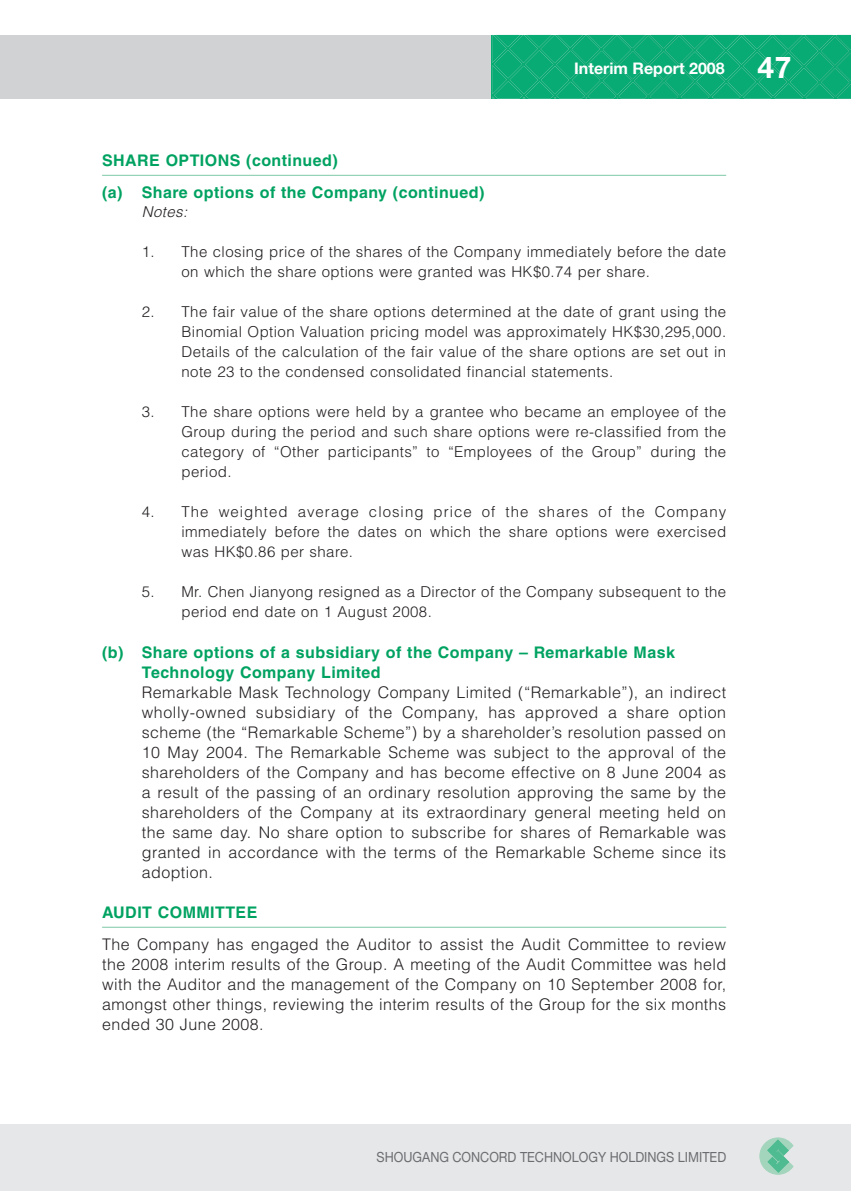
<style>
.page{position:relative;width:851px;height:1191px;background:#fff}
.page>*{position:absolute;margin:0;border:0;box-sizing:border-box;transform-origin:0 0}
.t1{font:300 16px/20px "Helvetica LT Std";letter-spacing:.03em;color:#231f20;text-align:justify}
.t2{font:700 16px/31.6px "Helvetica LT Std";letter-spacing:.03em;color:#00a261}
.t3{font:700 16px "Helvetica Neue LT Std";color:#fff}
.t4{font:300 15px/20px "Helvetica LT Std";letter-spacing:.03em;color:#231f20;text-align:justify}
.t5{font:italic 300 15px "Helvetica LT Std";letter-spacing:.03em;color:#231f20}
.t6{font:14px "Helvetica Neue LT Std";color:#6c6d70;scale:.9 1}
.s1{font-size:30px}
</style>
<div class="page">
<div style="left:0;top:35px;width:513px;height:63px;background:#d1d2d4"></div>
<svg style="left:492px;top:35px;width:358px;height:64px;background:#0fac76"></svg>
<div style="left:0;top:1124px;width:850px;height:66px;background:#e6e7e9"></div>
<svg style="left:759px;top:1137px;width:34px;height:37px"></svg>
<hr style="left:102px;top:175px;width:624px;height:1px;background:#7dc8a6">
<hr style="left:102px;top:926px;width:624px;height:1px;background:#7dc8a6">
<p class="t3" style="left:574px;top:62px;width:219px">Interim Report 2008 <span class="s1">47</span></p>
<p class="t2" style="left:102px;top:147px;width:384px">SHARE OPTIONS (continued)<br>(a) Share options of the Company (continued)</p>
<p class="t5" style="left:142px;top:206px;width:47px">Notes:</p>
<p class="t4" style="left:181px;top:244px;width:546px;text-indent:-40px">1. The closing price of the shares of the Company immediately before the date on which the share options were granted was HK$0.74 per share.</p>
<p class="t4" style="left:181px;top:304px;width:546px;text-indent:-40px">2. The fair value of the share options determined at the date of grant using the Binomial Option Valuation pricing model was approximately HK$30,295,000.<br>Details of the calculation of the fair value of the share options are set out in note 23 to the condensed consolidated financial statements.</p>
<p class="t4" style="left:181px;top:404px;width:546px;text-indent:-40px">3. The share options were held by a grantee who became an employee of the Group during the period and such share options were re-classified from the category of “Other participants” to “Employees of the Group” during the period.</p>
<p class="t4" style="left:181px;top:504px;width:546px;text-indent:-40px">4. The weighted average closing price of the shares of the Company immediately before the dates on which the share options were exercised was HK$0.86 per share.</p>
<p class="t4" style="left:181px;top:584px;width:546px;text-indent:-40px">5. Mr. Chen Jianyong resigned as a Director of the Company subsequent to the period end date on 1 August 2008.</p>
<p class="t2" style="left:142px;top:644px;width:534px;line-height:20px;text-indent:-40px">(b) Share options of a subsidiary of the Company – Remarkable Mask<br>Technology Company Limited</p>
<p class="t1" style="left:142px;top:684px;width:585px">Remarkable Mask Technology Company Limited (“Remarkable”), an indirect wholly-owned subsidiary of the Company, has approved a share option scheme (the “Remarkable Scheme”) by a shareholder’s resolution passed on 10 May 2004. The Remarkable Scheme was subject to the approval of the shareholders of the Company and has become effective on 8 June 2004 as a result of the passing of an ordinary resolution approving the same by the shareholders of the Company at its extraordinary general meeting held on the same day. No share option to subscribe for shares of Remarkable was granted in accordance with the terms of the Remarkable Scheme since its adoption.</p>
<p class="t2" style="left:102px;top:898px;width:157px">AUDIT COMMITTEE</p>
<p class="t1" style="left:102px;top:936px;width:625px">The Company has engaged the Auditor to assist the Audit Committee to review the 2008 interim results of the Group. A meeting of the Audit Committee was held with the Auditor and the management of the Company on 10 September 2008 for, amongst other things, reviewing the interim results of the Group for the six months ended 30 June 2008.</p>
<p class="t6" style="left:376px;top:1151px;width:390px">SHOUGANG CONCORD TECHNOLOGY HOLDINGS LIMITED</p>
</div>
